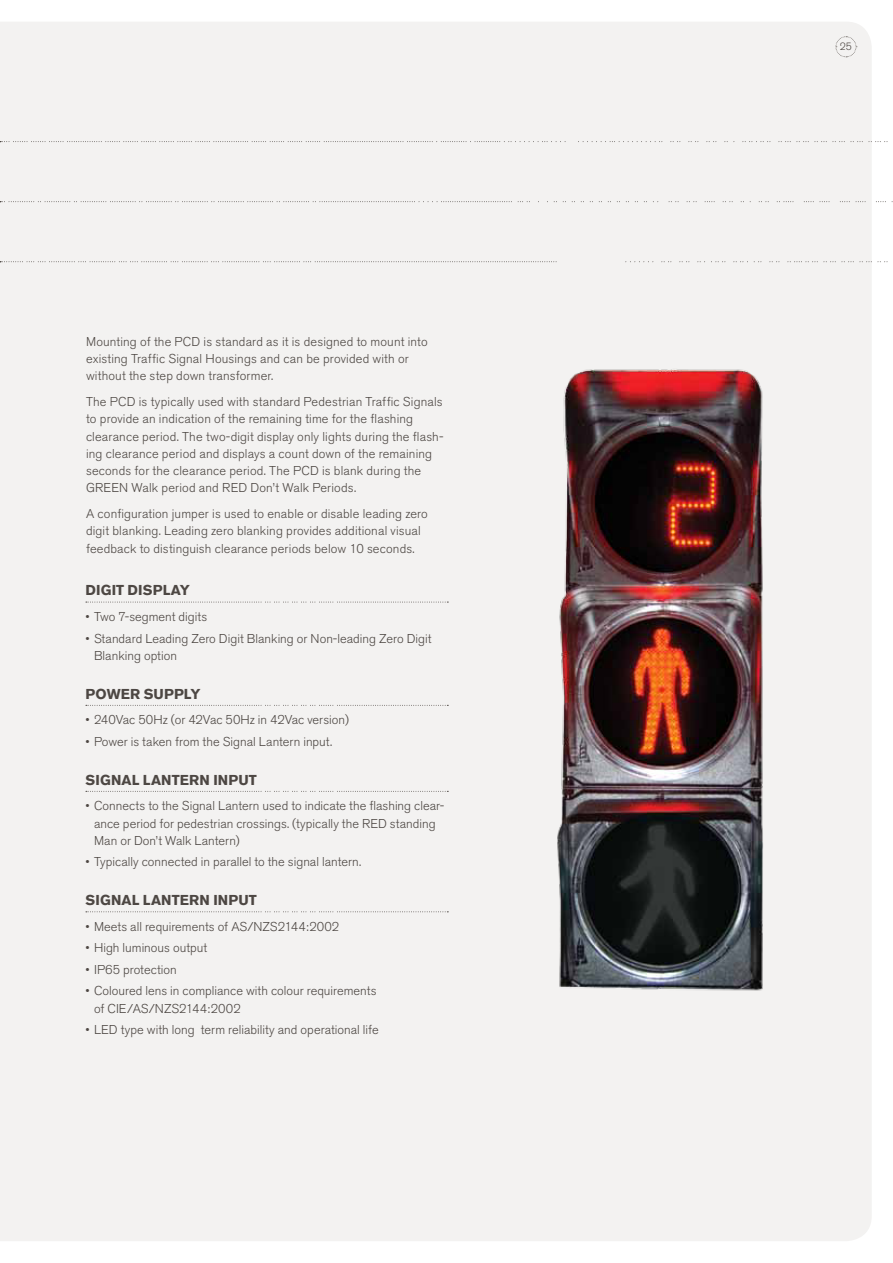
<style>
.page{position:relative;width:893px;height:1263px;background:#fff}
.page>*{position:absolute;margin:0;border:0;box-sizing:border-box;transform-origin:0 0}
.t1{font:700 14.25px "Akzidenz Grotesk BE";letter-spacing:.01em;color:#4d4743}
.t2{font:300 12.75px/17.2px "Akzidenz Grotesk BE";letter-spacing:.005em;color:#4d4743}
.t3{font:300 10.5px "Akzidenz Grotesk BE";color:#4d4743}
</style>
<div class="page">
<div style="left:0;top:22px;width:871px;height:1219px;background:#f3f2f1"></div>
<svg style="left:835px;top:36px;width:22px;height:22px"></svg>
<svg style="left:0;top:201px;width:893px;height:1px"></svg>
<svg style="left:0;top:141px;width:888px;height:1px"></svg>
<svg style="left:0;top:261px;width:888px;height:1px"></svg>
<svg style="left:86px;top:602px;width:362px;height:1px"></svg>
<svg style="left:86px;top:705px;width:362px;height:1px"></svg>
<svg style="left:86px;top:791px;width:362px;height:1px"></svg>
<svg style="left:86px;top:911px;width:362px;height:1px"></svg>
<img style="left:474px;top:308px;width:357px;height:732px">
<p class="t2" style="left:86px;top:334px;width:343px">Mounting of the PCD is standard as it is designed to mount into existing Traffic Signal Housings and can be provided with or without the step down transformer.</p>
<p class="t2" style="left:86px;top:394px;width:359px">The PCD is typically used with standard Pedestrian Traffic Signals to provide an indication of the remaining time for the flashing clearance period. The two-digit display only lights during the flash&shy;ing clearance period and displays a count down of the remaining seconds for the clearance period. The PCD is blank during the GREEN Walk period and RED Don’t Walk Periods.</p>
<p class="t2" style="left:86px;top:506px;width:343px">A configuration jumper is used to enable or disable leading zero digit blanking. Leading zero blanking provides additional visual feedback to distinguish clearance periods below 10 seconds.</p>
<p class="t1" style="left:85px;top:585px;width:106px">DIGIT DISPLAY</p>
<p class="t2" style="left:85px;top:609px;width:123px">• Two 7-segment digits</p>
<p class="t2" style="left:94px;top:631px;width:339px;text-indent:-9px">• Standard Leading Zero Digit Blanking or Non-leading Zero Digit<br>Blanking option</p>
<p class="t1" style="left:85px;top:688px;width:116px">POWER SUPPLY</p>
<p class="t2" style="left:85px;top:712px;width:265px">• 240Vac 50Hz (or 42Vac 50Hz in 42Vac version)</p>
<p class="t2" style="left:85px;top:734px;width:248px">• Power is taken from the Signal Lantern input.</p>
<p class="t1" style="left:85px;top:774px;width:173px">SIGNAL LANTERN INPUT</p>
<p class="t2" style="left:94px;top:798px;width:352px;text-indent:-9px">• Connects to the Signal Lantern used to indicate the flashing clear&shy;ance period for pedestrian crossings. (typically the RED standing<br>Man or Don’t Walk Lantern)</p>
<p class="t2" style="left:85px;top:854px;width:277px">• Typically connected in parallel to the signal lantern.</p>
<p class="t1" style="left:85px;top:895px;width:173px">SIGNAL LANTERN INPUT</p>
<p class="t2" style="left:85px;top:919px;width:255px">• Meets all requirements of AS/NZS2144:2002</p>
<p class="t2" style="left:85px;top:940px;width:123px">• High luminous output</p>
<p class="t2" style="left:85px;top:962px;width:93px">• IP65 protection</p>
<p class="t2" style="left:94px;top:983px;width:284px;text-indent:-9px">• Coloured lens in compliance with colour requirements of CIE/AS/NZS2144:2002</p>
<p class="t2" style="left:85px;top:1022px;width:294px">• LED type with long term reliability and operational life</p>
<p class="t3" style="left:839px;top:42px;width:14px">25</p>
</div>
